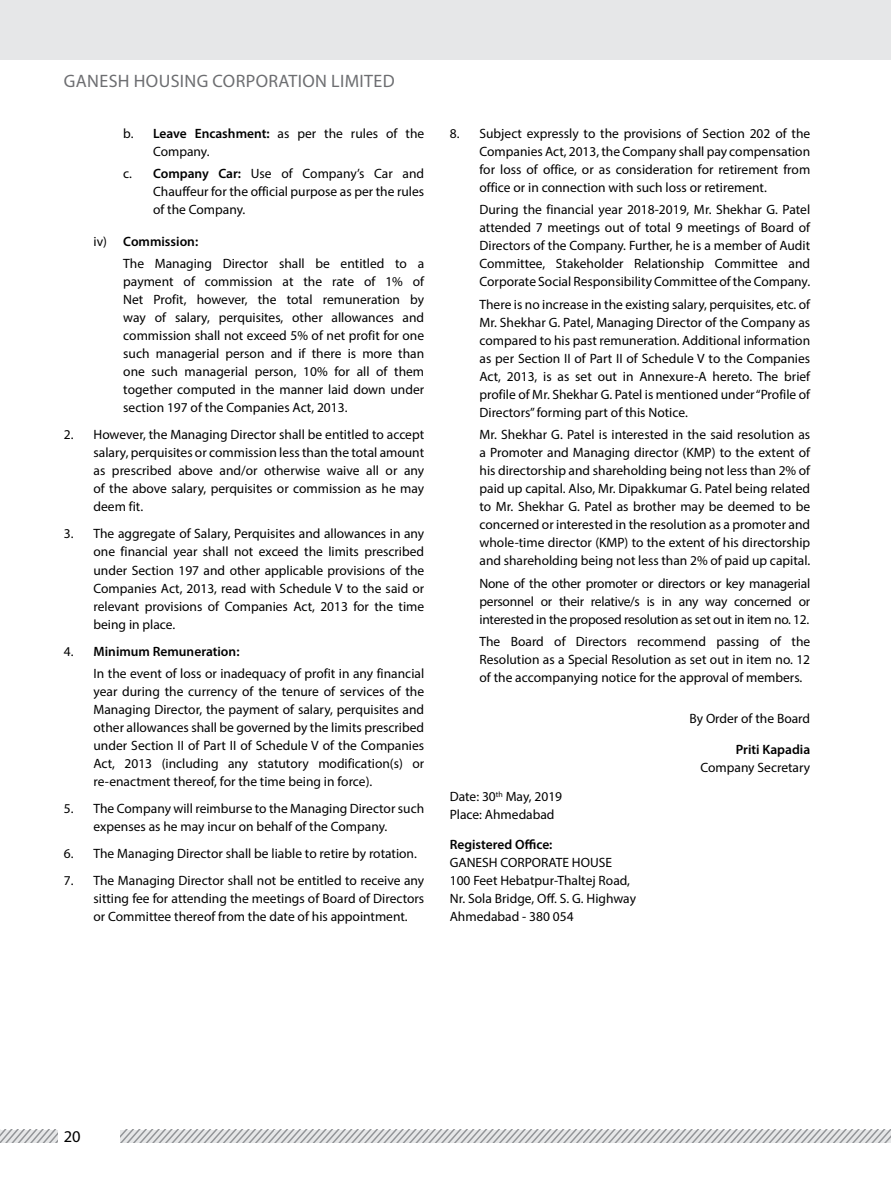
<style>
.page{position:relative;width:891px;height:1178px;background:#fff}
.page>*{position:absolute;margin:0;border:0;box-sizing:border-box;transform-origin:0 0}
.t1{font:18px "Myriad Pro";letter-spacing:.02em;color:#6d6e71}
.t2{font:16.5px "Myriad Pro";color:#000}
.t3{font:13.5px/18px "Myriad Pro";color:#000;text-align:justify}
.t4{font:600 13.5px "Myriad Pro";color:#000}
.s1{font-weight:600}
</style>
<div class="page">
<div style="left:0;top:0;width:891px;height:60px;background:#e6e7e8"></div>
<svg style="left:0;top:1129px;width:58px;height:12px"></svg>
<svg style="left:121px;top:1129px;width:770px;height:12px;background:#cdced0"></svg>
<h1 class="t1" style="left:64px;top:70px;width:332px">Ganesh Housing Corporation Limited</h1>
<p class="t3" style="left:153px;top:124px;width:273px;text-indent:-30px">b. <span class="s1">Leave Encashment:</span> as per the rules of the<br>Company.</p>
<p class="t3" style="left:153px;top:164px;width:273px;text-indent:-30px">c. <span class="s1">Company Car:</span> Use of Company’s Car and Chauffeur for the official purpose as per the rules of the Company.</p>
<p class="t3" style="left:123px;top:230px;width:302px;line-height:22.5px;text-indent:-30px">iv) <span class="s1">Commission:<br></span>The Managing Director shall be entitled to a</p>
<p class="t3" style="left:123px;top:272px;width:302px">payment of commission at the rate of 1% of Net Profit, however, the total remuneration by way of salary, perquisites, other allowances and commission shall not exceed 5% of net profit for one such managerial person and if there is more than one such managerial person, 10% for all of them together computed in the manner laid down under section 197 of the Companies Act, 2013.</p>
<p class="t3" style="left:94px;top:425px;width:332px;text-indent:-30px">2. However, the Managing Director shall be entitled to accept salary, perquisites or commission less than the total amount as prescribed above and/or otherwise waive all or any of the above salary, perquisites or commission as he may deem fit.</p>
<p class="t3" style="left:94px;top:524px;width:332px;text-indent:-30px">3. The aggregate of Salary, Perquisites and allowances in any one financial year shall not exceed the limits prescribed under Section 197 and other applicable provisions of the Companies Act, 2013, read with Schedule V to the said or relevant provisions of Companies Act, 2013 for the time being in place.</p>
<p class="t3" style="left:94px;top:639px;width:332px;line-height:22.5px;text-indent:-30px">4. <span class="s1">Minimum Remuneration:<br></span>In the event of loss or inadequacy of profit in any financial</p>
<p class="t3" style="left:94px;top:682px;width:332px">year during the currency of the tenure of services of the Managing Director, the payment of salary, perquisites and other allowances shall be governed by the limits prescribed under Section II of Part II of Schedule V of the Companies Act, 2013 (including any statutory modification(s) or re-enactment thereof, for the time being in force).</p>
<p class="t3" style="left:64px;top:799px;width:362px;text-align:center">5. The Company will reimburse to the Managing Director such expenses as he may incur on behalf of the Company.</p>
<p class="t3" style="left:64px;top:844px;width:355px">6. The Managing Director shall be liable to retire by rotation.</p>
<p class="t3" style="left:94px;top:871px;width:332px;text-indent:-30px">7. The Managing Director shall not be entitled to receive any sitting fee for attending the meetings of Board of Directors or Committee thereof from the date of his appointment.</p>
<p class="t3" style="left:480px;top:124px;width:332px;text-indent:-30px">8. Subject expressly to the provisions of Section 202 of the Companies Act, 2013, the Company shall pay compensation for loss of office, or as consideration for retirement from office or in connection with such loss or retirement.</p>
<p class="t3" style="left:480px;top:200px;width:332px">During the financial year 2018-2019, Mr. Shekhar G. Patel attended 7 meetings out of total 9 meetings of Board of Directors of the Company. Further, he is a member of Audit Committee, Stakeholder Relationship Committee and Corporate Social Responsibility Committee of the Company.</p>
<p class="t3" style="left:480px;top:295px;width:332px">There is no increase in the existing salary, perquisites, etc. of Mr. Shekhar G. Patel, Managing Director of the Company as compared to his past remuneration. Additional information as per Section II of Part II of Schedule V to the Companies Act, 2013, is as set out in Annexure-A hereto. The brief profile of Mr. Shekhar G. Patel is mentioned under “Profile of Directors” forming part of this Notice.</p>
<p class="t3" style="left:480px;top:425px;width:332px">Mr. Shekhar G. Patel is interested in the said resolution as a Promoter and Managing director (KMP) to the extent of his directorship and shareholding being not less than 2% of paid up capital. Also, Mr. Dipakkumar G. Patel being related to Mr. Shekhar G. Patel as brother may be deemed to be concerned or interested in the resolution as a promoter and whole-time director (KMP) to the extent of his directorship and shareholding being not less than 2% of paid up capital.</p>
<p class="t3" style="left:480px;top:574px;width:332px">None of the other promoter or directors or key managerial personnel or their relative/s is in any way concerned or interested in the proposed resolution as set out in item no. 12.</p>
<p class="t3" style="left:480px;top:632px;width:332px">The Board of Directors recommend passing of the Resolution as a Special Resolution as set out in item no. 12 of the accompanying notice for the approval of members.</p>
<p class="t3" style="left:689px;top:709px;width:122px">By Order of the Board</p>
<p class="t4" style="left:736px;top:741px;width:76px">Priti Kapadia</p>
<p class="t3" style="left:700px;top:758px;width:111px">Company Secretary</p>
<p class="t3" style="left:450px;top:787px;width:114px">Date: 30<sup>th</sup> May, 2019<br>Place: Ahmedabad</p>
<p class="t4" style="left:450px;top:836px;width:104px">Registered Office:</p>
<p class="t3" style="left:450px;top:853px;width:188px;text-align:left">GANESH CORPORATE HOUSE<br>100 Feet Hebatpur-Thaltej Road,<br>Nr. Sola Bridge, Off. S. G. Highway<br>Ahmedabad - 380 054</p>
<p class="t2" style="left:64px;top:1126px;width:18px">20</p>
</div>
